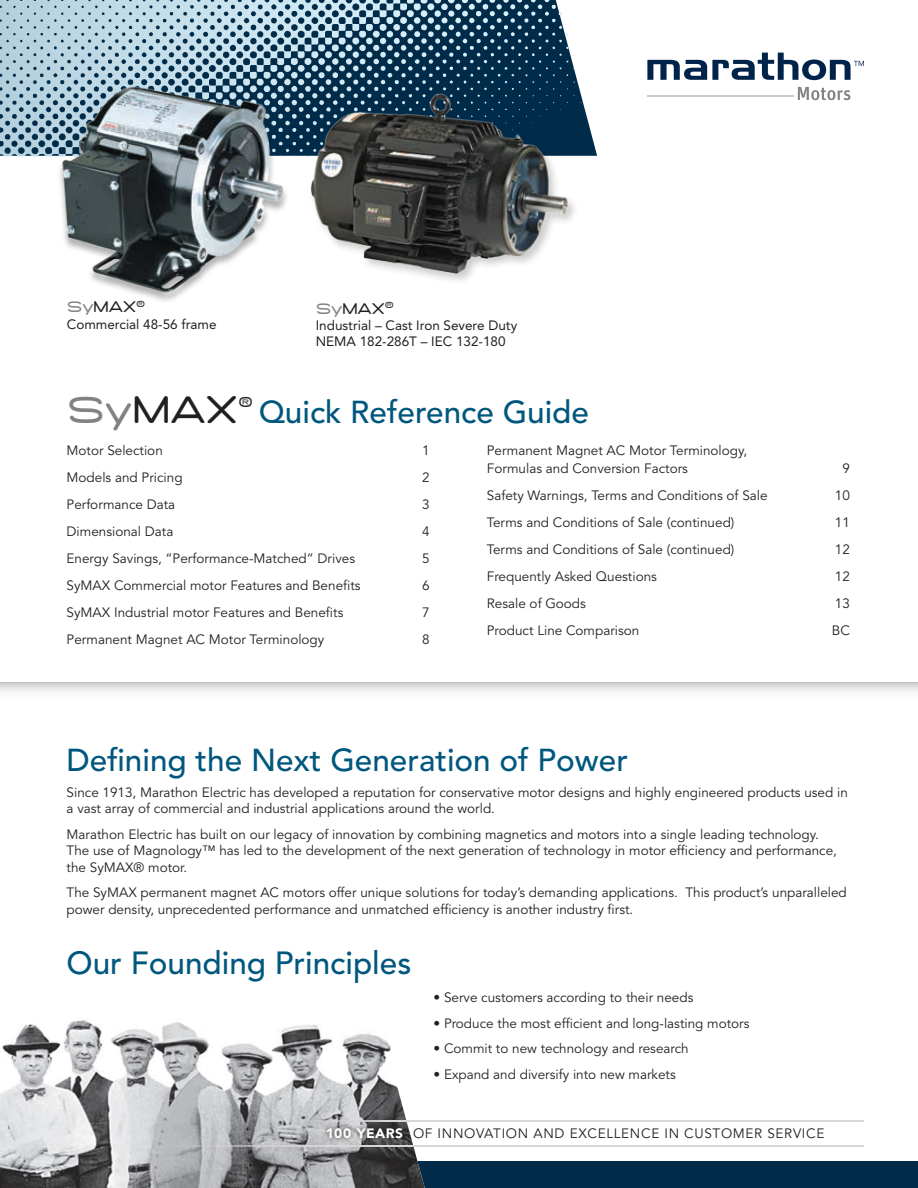
<style>
.page{position:relative;width:918px;height:1188px;background:#fff}
.page>*{position:absolute;margin:0;border:0;box-sizing:border-box;transform-origin:0 0}
.t1{font:500 39px "Mara Elec";color:#231f20}
.t2{font:500 31.8px "Avenir";color:#00577d}
.t3{font:500 31.5px "Avenir";color:#00577d}
.t4{font:500 15.75px "Mara Elec";color:#231f20}
.t5{font:500 15px "Mara Elec";color:#231f20}
.t6{font:13.5px/16.5px "Avenir";color:#231f20}
.t7{font:13.5px/16.2px "Avenir";color:#231f20}
.t8{font:13.5px "Avenir";letter-spacing:.05em;color:#231f20}
.s1{color:#808285}
.s2{font-weight:900;color:#fff}
</style>
<div class="page">
<div style="left:0;top:1161px;width:918px;height:27px;background:#002b49"></div>
<img style="left:0;top:1020px;width:425px;height:168px">
<svg style="left:322px;top:1123px;width:86px;height:21px"></svg>
<hr style="left:148px;top:1146px;width:716px;height:1px;background:#d7d7d8">
<hr style="left:280px;top:1120px;width:584px;height:1px;background:#d7d7d8">
<svg style="left:798px;top:87px;width:52px;height:13px"></svg>
<svg style="left:647px;top:53px;width:217px;height:27px"></svg>
<hr style="left:647px;top:95px;width:147px;height:2px;background:#c9cacc">
<img style="left:0;top:0;width:597px;height:157px">
<img style="left:40px;top:78px;width:254px;height:223px">
<svg style="left:0;top:682px;width:918px;height:10px"></svg>
<img style="left:294px;top:44px;width:282px;height:237px">
<p class="t4" style="left:67px;top:297px;width:79px"><span class="s1">Sy</span>MAX<sup>®</sup></p>
<p class="t7" style="left:67px;top:316px;width:151px">Commercial 48-56 frame</p>
<p class="t4" style="left:316px;top:298px;width:79px"><span class="s1">Sy</span>MAX<sup>®</sup></p>
<p class="t7" style="left:316px;top:317px;width:203px">Industrial – Cast Iron Severe Duty<br>NEMA 182-286T – IEC 132-180</p>
<h1 class="t1" style="left:67px;top:386px;width:174px"><span class="s1">Sy</span>MAX</h1>
<p class="t5" style="left:239px;top:392px;width:15px">®</p>
<h3 class="t3" style="left:259px;top:394px;width:332px">Quick Reference Guide</h3>
<p class="t6" style="left:67px;top:443px;width:98px">Motor Selection</p>
<p class="t6" style="left:422px;top:443px;width:9px">1</p>
<p class="t6" style="left:67px;top:470px;width:118px">Models and Pricing</p>
<p class="t6" style="left:422px;top:470px;width:9px">2</p>
<p class="t6" style="left:67px;top:497px;width:110px">Performance Data</p>
<p class="t6" style="left:422px;top:497px;width:9px">3</p>
<p class="t6" style="left:67px;top:524px;width:108px">Dimensional Data</p>
<p class="t6" style="left:422px;top:524px;width:9px">4</p>
<p class="t6" style="left:67px;top:551px;width:290px">Energy Savings, “Performance-Matched” Drives</p>
<p class="t6" style="left:422px;top:551px;width:9px">5</p>
<p class="t6" style="left:67px;top:578px;width:296px">SyMAX Commercial motor Features and Benefits</p>
<p class="t6" style="left:422px;top:578px;width:9px">6</p>
<p class="t6" style="left:67px;top:605px;width:278px">SyMAX Industrial motor Features and Benefits</p>
<p class="t6" style="left:422px;top:605px;width:9px">7</p>
<p class="t6" style="left:67px;top:632px;width:259px">Permanent Magnet AC Motor Terminology</p>
<p class="t6" style="left:422px;top:632px;width:9px">8</p>
<p class="t6" style="left:487px;top:442px;width:262px;line-height:18px">Permanent Magnet AC Motor Terminology,<br>Formulas and Conversion Factors</p>
<p class="t6" style="left:842px;top:461px;width:9px">9</p>
<p class="t6" style="left:487px;top:488px;width:282px">Safety Warnings, Terms and Conditions of Sale</p>
<p class="t6" style="left:835px;top:488px;width:17px">10</p>
<p class="t6" style="left:487px;top:515px;width:249px">Terms and Conditions of Sale (continued)</p>
<p class="t6" style="left:835px;top:515px;width:17px">11</p>
<p class="t6" style="left:487px;top:542px;width:249px">Terms and Conditions of Sale (continued)</p>
<p class="t6" style="left:835px;top:542px;width:17px">12</p>
<p class="t6" style="left:487px;top:569px;width:172px">Frequently Asked Questions</p>
<p class="t6" style="left:835px;top:569px;width:17px">12</p>
<p class="t6" style="left:487px;top:596px;width:101px">Resale of Goods</p>
<p class="t6" style="left:835px;top:596px;width:17px">13</p>
<p class="t6" style="left:487px;top:623px;width:154px">Product Line Comparison</p>
<p class="t6" style="left:832px;top:623px;width:20px">BC</p>
<h3 class="t3" style="left:67px;top:742px;width:563px">Defining the Next Generation of Power</h3>
<p class="t6" style="left:67px;top:784px;width:783px">Since 1913, Marathon Electric has developed a reputation for conservative motor designs and highly engineered products used in a vast array of commercial and industrial applications around the world.</p>
<p class="t6" style="left:67px;top:826px;width:772px">Marathon Electric has built on our legacy of innovation by combining magnetics and motors into a single leading technology.<br>The use of Magnology™ has led to the development of the next generation of technology in motor efficiency and performance, the SyMAX® motor.</p>
<p class="t6" style="left:67px;top:885px;width:782px">The SyMAX permanent magnet AC motors offer unique solutions for today’s demanding applications. This product’s unparalleled power density, unprecedented performance and unmatched efficiency is another industry first.</p>
<h2 class="t2" style="left:67px;top:945px;width:346px">Our Founding Principles</h2>
<p class="t6" style="left:434px;top:990px;width:261px">• Serve customers according to their needs</p>
<p class="t6" style="left:434px;top:1015px;width:317px">• Produce the most efficient and long-lasting motors</p>
<p class="t6" style="left:434px;top:1041px;width:257px">• Commit to new technology and research</p>
<p class="t6" style="left:434px;top:1066px;width:244px">• Expand and diversify into new markets</p>
<p class="t8" style="left:326px;top:1126px;width:500px"><span class="s2">100 YEARS</span> OF INNOVATION AND EXCELLENCE IN CUSTOMER SERVICE</p>
</div>
